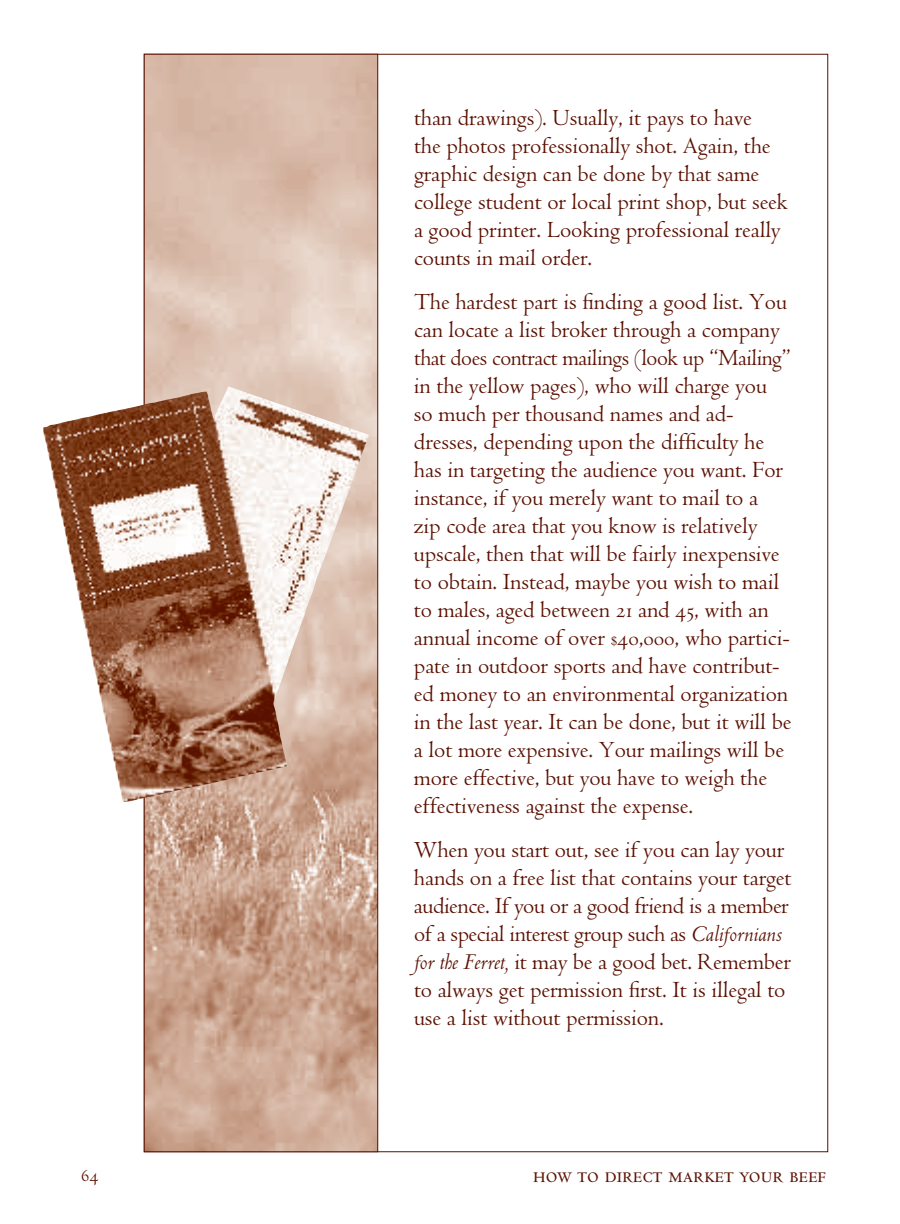
<style>
.page{position:relative;width:900px;height:1224px;background:#fff}
.page>*{position:absolute;margin:0;border:0;box-sizing:border-box;transform-origin:0 0}
.t1{font:24px/28px "Centaur";letter-spacing:-.005em;color:#5a1000}
.t2{font:24px "Centaur MT SC";color:#5a1000}
.t3{font:20px "Centaur MT SC";color:#5a1000}
.s1{font-family:"Centaur MT SC"}
.s2{font-style:italic}
</style>
<div class="page">
<img style="left:146px;top:56px;width:230px;height:1094px">
<img style="left:43px;top:382px;width:326px;height:421px">
<p class="t1" style="left:414px;top:107px;width:375px">than drawings). Usually, it pays to have<br>the photos professionally shot. Again, the graphic design can be done by that same college student or local print shop, but seek a good printer. Looking professional really counts in mail order.</p>
<p class="t1" style="left:414px;top:291px;width:379px">The hardest part is finding a good list. You can locate a list broker through a company that does contract mailings (look up “Mailing” in the yellow pages), who will charge you so much per thousand names and ad&shy;dresses, depending upon the difficulty he has in targeting the audience you want. For instance, if you merely want to mail to a<br>zip code area that you know is relatively upscale, then that will be fairly inexpensive to obtain. Instead, maybe you wish to mail to males, aged between <span class="s1">21</span> and <span class="s1">45</span>, with an annual income of over <span class="s1">$40,000,</span> who partici&shy;pate in outdoor sports and have contribut&shy;ed money to an environmental organization in the last year. It can be done, but it will be a lot more expensive. Your mailings will be more effective, but you have to weigh the effectiveness against the expense.</p>
<p class="t1" style="left:414px;top:839px;width:379px">When you start out, see if you can lay your hands on a free list that contains your target audience. If you or a good friend is a member of a special interest group such as <span class="s2">Californians for the Ferret,</span> it may be a good bet. Remember to always get permission first. It is illegal to use a list without permission.</p>
<p class="t3" style="left:81px;top:1167px;width:19px">64</p>
<p class="t2" style="left:533px;top:1166px;width:294px">how to direct market your beef</p>
</div>
